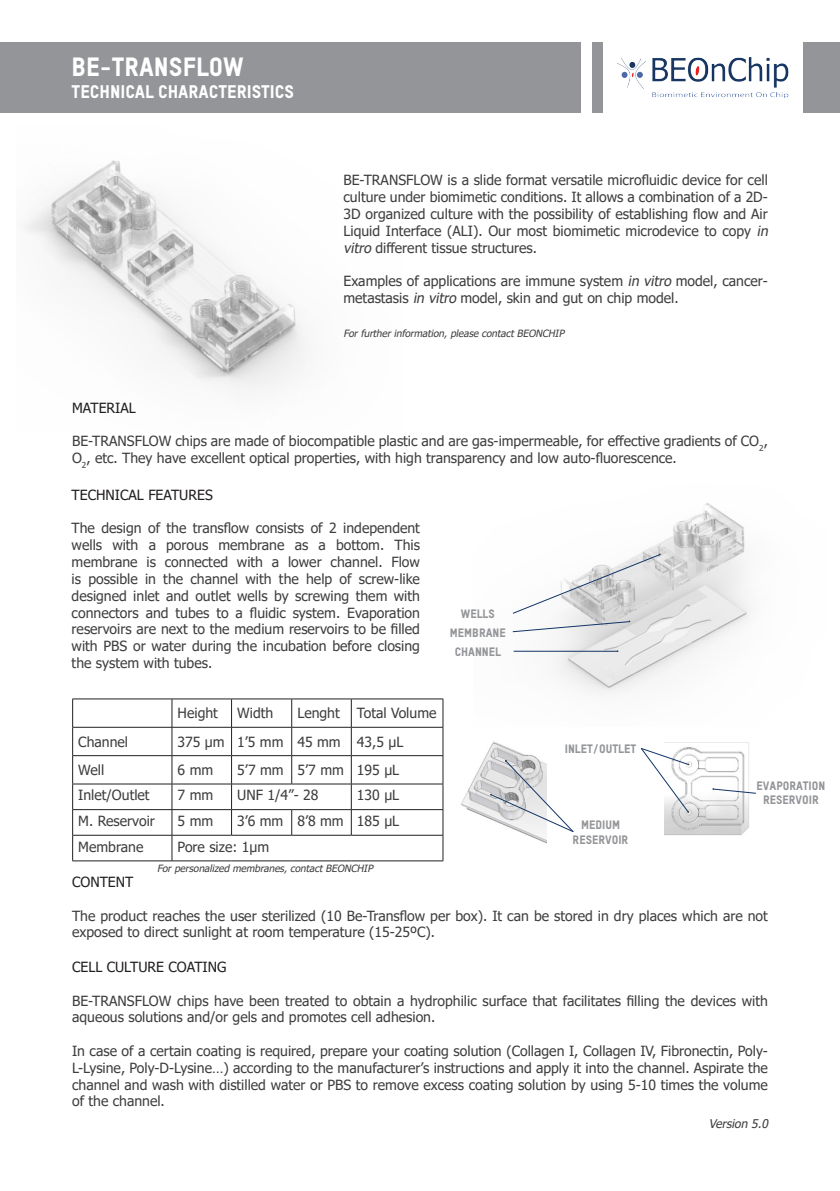
<style>
.page{position:relative;width:840px;height:1191px;background:#fff}
.page>*{position:absolute;margin:0;border:0;box-sizing:border-box;transform-origin:0 0}
.t1{font:26px "TSTARPRO Headline";color:#fff}
.t2{font:18px "TSTARPRO Headline";color:#fff}
.t3{font:14px/16.8px "Tahoma";color:#3e3e3f}
.t4{font:14px "Tahoma";color:#231f20}
.t5{font:12px/14.4px "TSTARPRO Headline";color:#939598;text-align:center}
.t6{font:italic 12px "Tahoma";color:#3e3e3f}
.t7{font:italic 10px "Tahoma";color:#3e3e3f}
.s1{font-style:italic}
</style>
<div class="page">
<img style="left:513px;top:503px;width:237px;height:190px">
<img style="left:24px;top:160px;width:282px;height:232px">
<div style="left:802px;top:42px;width:37px;height:71px;background:#939598"></div>
<div style="left:0;top:42px;width:601px;height:71px;background:#939598"></div>
<div style="left:581px;top:35px;width:10px;height:84px;background:#fff"></div>
<hr style="left:72px;top:698px;width:100px;height:1px;background:#231f20">
<hr style="left:172px;top:698px;width:59px;height:1px;background:#231f20">
<hr style="left:231px;top:698px;width:60px;height:1px;background:#231f20">
<hr style="left:291px;top:698px;width:60px;height:1px;background:#231f20">
<hr style="left:351px;top:698px;width:92px;height:1px;background:#231f20">
<hr style="left:72px;top:727px;width:100px;height:1px;background:#231f20">
<hr style="left:172px;top:727px;width:59px;height:1px;background:#231f20">
<hr style="left:231px;top:727px;width:60px;height:1px;background:#231f20">
<hr style="left:291px;top:727px;width:60px;height:1px;background:#231f20">
<hr style="left:351px;top:727px;width:92px;height:1px;background:#231f20">
<hr style="left:72px;top:755px;width:100px;height:1px;background:#231f20">
<hr style="left:172px;top:755px;width:59px;height:1px;background:#231f20">
<hr style="left:231px;top:755px;width:60px;height:1px;background:#231f20">
<hr style="left:291px;top:755px;width:60px;height:1px;background:#231f20">
<svg style="left:291px;top:699px;width:1px;height:84px"></svg>
<hr style="left:351px;top:755px;width:92px;height:1px;background:#231f20">
<hr style="left:72px;top:783px;width:100px;height:1px;background:#231f20">
<hr style="left:172px;top:783px;width:59px;height:1px;background:#231f20">
<hr style="left:231px;top:783px;width:60px;height:1px;background:#231f20">
<hr style="left:291px;top:783px;width:60px;height:1px;background:#231f20">
<hr style="left:351px;top:783px;width:92px;height:1px;background:#231f20">
<hr style="left:72px;top:809px;width:100px;height:1px;background:#231f20">
<hr style="left:172px;top:809px;width:59px;height:1px;background:#231f20">
<hr style="left:231px;top:809px;width:60px;height:1px;background:#231f20">
<svg style="left:231px;top:699px;width:1px;height:136px"></svg>
<hr style="left:291px;top:809px;width:60px;height:1px;background:#231f20">
<svg style="left:291px;top:810px;width:1px;height:25px"></svg>
<hr style="left:351px;top:809px;width:92px;height:1px;background:#231f20">
<svg style="left:351px;top:699px;width:1px;height:136px"></svg>
<hr style="left:72px;top:835px;width:100px;height:1px;background:#231f20">
<svg style="left:72px;top:699px;width:1px;height:161px"></svg>
<hr style="left:172px;top:835px;width:59px;height:1px;background:#231f20">
<svg style="left:171px;top:699px;width:1px;height:161px"></svg>
<hr style="left:231px;top:835px;width:60px;height:1px;background:#231f20">
<hr style="left:291px;top:835px;width:60px;height:1px;background:#231f20">
<hr style="left:351px;top:835px;width:92px;height:1px;background:#231f20">
<svg style="left:442px;top:699px;width:1px;height:161px"></svg>
<hr style="left:72px;top:860px;width:100px;height:1px;background:#231f20">
<hr style="left:172px;top:860px;width:59px;height:1px;background:#231f20">
<hr style="left:231px;top:860px;width:60px;height:1px;background:#231f20">
<hr style="left:291px;top:860px;width:60px;height:1px;background:#231f20">
<hr style="left:351px;top:860px;width:92px;height:1px;background:#231f20">
<img style="left:601px;top:43px;width:188px;height:69px">
<img style="left:461px;top:741px;width:85px;height:102px">
<hr style="left:513px;top:651px;width:104px;height:1px;background:#123466">
<svg style="left:512px;top:620px;width:118px;height:12px"></svg>
<svg style="left:512px;top:553px;width:148px;height:61px"></svg>
<img style="left:664px;top:742px;width:85px;height:93px">
<svg style="left:490px;top:760px;width:83px;height:72px"></svg>
<svg style="left:640px;top:747px;width:49px;height:66px"></svg>
<svg style="left:712px;top:788px;width:44px;height:6px"></svg>
<p class="t1" style="left:72px;top:51px;width:173px">BE-TRANSFLOW</p>
<p class="t2" style="left:72px;top:80px;width:224px">TECHNICAL CHARACTERISTICS</p>
<p class="t3" style="left:343px;top:173px;width:429px">BE-TRANSFLOW is a slide format versatile microfluidic device for cell culture under biomimetic conditions. It allows a combination of a 2D-3D organized culture with the possibility of establishing flow and Air Liquid Interface (ALI). Our most biomimetic microdevice to copy <span class="s1">in vitro</span> different tissue structures.</p>
<p class="t3" style="left:343px;top:273px;width:425px">Examples of applications are immune system <span class="s1">in vitro</span> model, cancer&shy;metastasis <span class="s1">in vitro</span> model, skin and gut on chip model.</p>
<p class="t7" style="left:343px;top:326px;width:225px">Forfurtherinformation,please contactBEONCHIP</p>
<p class="t4" style="left:72px;top:398px;width:65px">MATERIAL</p>
<p class="t3" style="left:72px;top:433px;width:697px">BE-TRANSFLOW chips are made of biocompatible plastic and are gas-impermeable, for effective gradients of CO<sub>2</sub>,<br>O<sub>2</sub>, etc. They have excellent optical properties, with high transparency and low auto-fluorescence.</p>
<p class="t4" style="left:72px;top:485px;width:143px">TECHNICAL FEATURES</p>
<p class="t3" style="left:72px;top:521px;width:349px;text-align:justify">The design of the transflow consists of 2 independent wells with a porous membrane as a bottom. This membrane is connected with a lower channel. Flow is possible in the channel with the help of screw-like designed inlet and outlet wells by screwing them with connectors and tubes to a fluidic system. Evaporation reservoirs are next to the medium reservoirs to be filled with PBS or water during the incubation before closing the system with tubes.</p>
<p class="t5" style="left:460px;top:606px;width:35px">WELLS</p>
<p class="t5" style="left:454px;top:644px;width:48px">CHANNEL</p>
<p class="t5" style="left:449px;top:625px;width:57px">MEMBRANE</p>
<p class="t3" style="left:177px;top:705px;width:42px">Height</p>
<p class="t3" style="left:237px;top:705px;width:38px">Width</p>
<p class="t3" style="left:297px;top:705px;width:44px">Lenght</p>
<p class="t3" style="left:357px;top:705px;width:81px">Total Volume</p>
<p class="t3" style="left:78px;top:734px;width:51px">Channel</p>
<p class="t3" style="left:177px;top:734px;width:49px">375 µm</p>
<p class="t3" style="left:237px;top:734px;width:48px">1’5 mm</p>
<p class="t3" style="left:297px;top:734px;width:45px">45 mm</p>
<p class="t3" style="left:357px;top:734px;width:48px">43,5 µL</p>
<p class="t3" style="left:78px;top:762px;width:27px">Well</p>
<p class="t3" style="left:177px;top:762px;width:37px">6 mm</p>
<p class="t3" style="left:237px;top:762px;width:48px">5’7 mm</p>
<p class="t3" style="left:297px;top:762px;width:48px">5’7 mm</p>
<p class="t3" style="left:357px;top:762px;width:44px">195 µL</p>
<p class="t3" style="left:78px;top:787px;width:73px">Inlet/Outlet</p>
<p class="t3" style="left:177px;top:787px;width:37px">7 mm</p>
<p class="t3" style="left:237px;top:787px;width:83px">UNF 1/4”- 28</p>
<p class="t3" style="left:357px;top:787px;width:44px">130 µL</p>
<p class="t3" style="left:78px;top:813px;width:78px">M. Reservoir</p>
<p class="t3" style="left:177px;top:813px;width:37px">5 mm</p>
<p class="t3" style="left:237px;top:813px;width:48px">3’6 mm</p>
<p class="t3" style="left:297px;top:813px;width:48px">8’8 mm</p>
<p class="t3" style="left:357px;top:813px;width:44px">185 µL</p>
<p class="t3" style="left:78px;top:839px;width:66px">Membrane</p>
<p class="t3" style="left:177px;top:839px;width:93px">Pore size: 1µm</p>
<p class="t7" style="left:157px;top:861px;width:220px">Forpersonalized membranes,contactBEONCHIP</p>
<p class="t5" style="left:564px;top:741px;width:73px">INLET/OUTLET</p>
<p class="t5" style="left:580px;top:817px;width:40px">MEDIUM</p>
<p class="t5" style="left:572px;top:832px;width:57px">RESERVOIR</p>
<p class="t5" style="left:756px;top:778px;width:70px">EVAPORATION<br>RESERVOIR</p>
<p class="t4" style="left:72px;top:872px;width:63px">CONTENT</p>
<p class="t3" style="left:72px;top:908px;width:697px">The product reaches the user sterilized (10 Be-Transflow per box). It can be stored in dry places which are not exposed to direct sunlight at room temperature (15-25ºC).</p>
<p class="t4" style="left:72px;top:957px;width:156px">CELL CULTURE COATING</p>
<p class="t3" style="left:72px;top:993px;width:697px">BE-TRANSFLOW chips have been treated to obtain a hydrophilic surface that facilitates filling the devices with aqueous solutions and/or gels and promotes cell adhesion.</p>
<p class="t3" style="left:72px;top:1043px;width:697px;text-align:justify">In case of a certain coating is required, prepare your coating solution (Collagen I, Collagen IV, Fibronectin, Poly-L-Lysine, Poly-D-Lysine…) according to the manufacturer’s instructions and apply it into the channel. Aspirate the channel and wash with distilled water or PBS to remove excess coating solution by using 5-10 times the volume of the channel.</p>
<p class="t6" style="left:708px;top:1115px;width:64px">Version 5.0</p>
</div>
